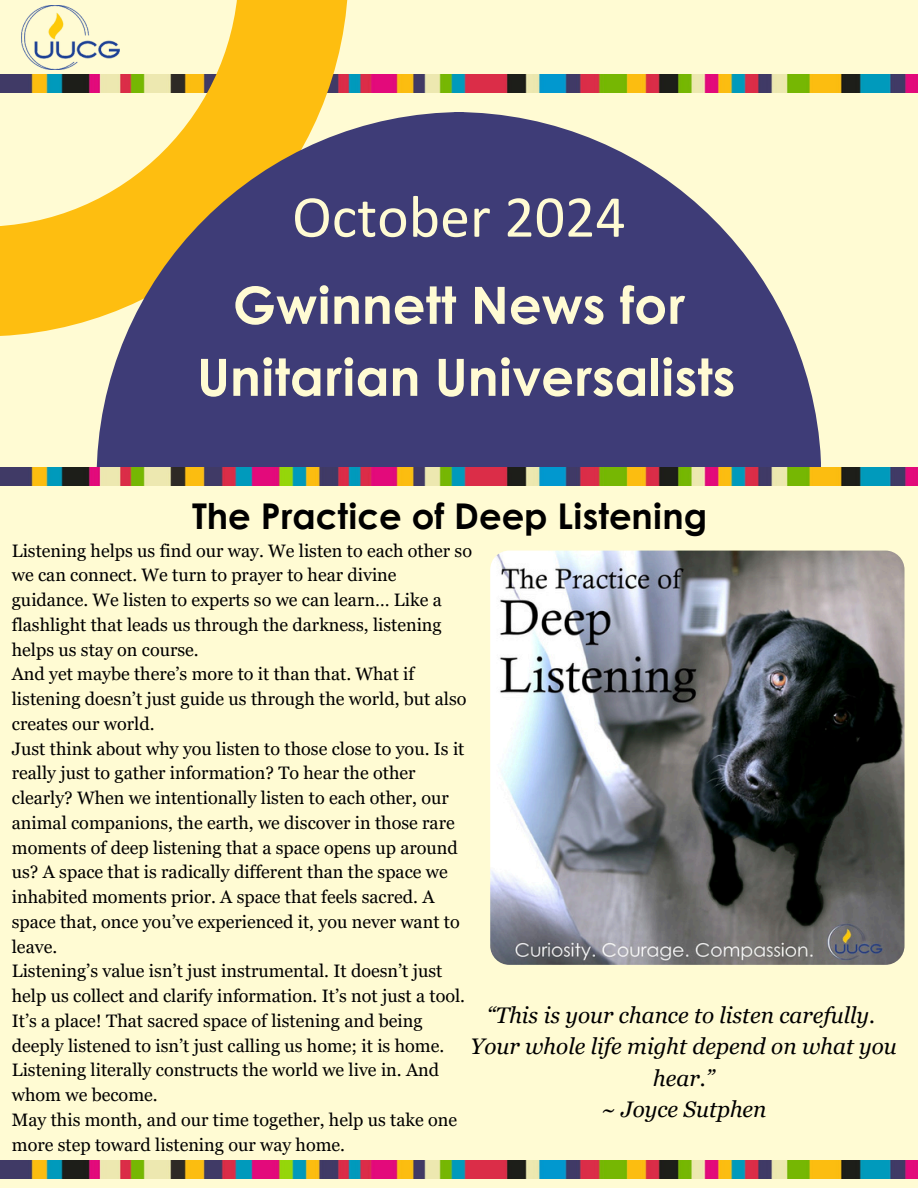
<style>
.page{position:relative;width:918px;height:1188px;background:#fffbd3}
.page>*{position:absolute;margin:0;border:0;box-sizing:border-box;transform-origin:0 0}
.t1{font:59.85px "Calibri";color:#fffbd3}
.t2{font:700 51.45px/72px "Century Gothic";color:#fffbd3;text-align:center}
.t3{font:700 35.55px "Century Gothic";color:#000}
.t4{font:italic 22.5px/31.5px "Georgia Pro";color:#000;text-align:center}
.t5{font:18px/24.8px "Georgia Pro";color:#000}
</style>
<div class="page">
<img style="left:348px;top:74px;width:570px;height:18px">
<svg style="left:0;top:0;width:348px;height:336px"></svg>
<svg style="left:97px;top:112px;width:358px;height:355px;background:#695d6d"></svg>
<svg style="left:455px;top:112px;width:366px;height:355px;fill:#3e3c77"></svg>
<img style="left:0;top:1161px;width:918px;height:18px">
<img style="left:22px;top:6px;width:98px;height:64px">
<img style="left:0;top:467px;width:918px;height:18px">
<img style="left:490px;top:551px;width:415px;height:414px;border-radius:19px">
<p class="t1" style="left:292px;top:192px;width:335px">October 2024</p>
<p class="t2" style="left:197px;top:267px;width:540px">Gwinnett News for<br>Unitarian Universalists</p>
<p class="t3" style="left:192px;top:489px;width:517px">The Practice of Deep Listening</p>
<h1 class="t5" style="left:12px;top:538px;width:462px">Listening helps us find our way. We listen to each other so we can connect. We turn to prayer to hear divine guidance. We listen to experts so we can learn… Like a flashlight that leads us through the darkness, listening helps us stay on course.</h1>
<h2 class="t5" style="left:12px;top:662px;width:456px">And yet maybe there’s more to it than that. What if listening doesn’t just guide us through the world, but also creates our world.</h2>
<p class="t5" style="left:12px;top:736px;width:454px">Just think about why you listen to those close to you. Is it really just to gather information? To hear the other clearly? When we intentionally listen to each other, our animal companions, the earth, we discover in those rare moments of deep listening that a space opens up around us? A space that is radically different than the space we inhabited moments prior. A space that feels sacred. A space that, once you’ve experienced it, you never want to leave.</p>
<h3 class="t5" style="left:12px;top:959px;width:455px">Listening’s value isn’t just instrumental. It doesn’t just help us collect and clarify information. It’s not just a tool.<br>It’s a place! That sacred space of listening and being deeply listened to isn’t just calling us home; it is home.<br>Listening literally constructs the world we live in. And whom we become.</h3>
<p class="t5" style="left:12px;top:1107px;width:447px">May this month, and our time together, help us take one more step toward listening our way home.</p>
<p class="t4" style="left:471px;top:999px;width:428px">“This is your chance to listen carefully.<br>Your whole life might depend on what you hear.”<br>~ Joyce Sutphen</p>
</div>
